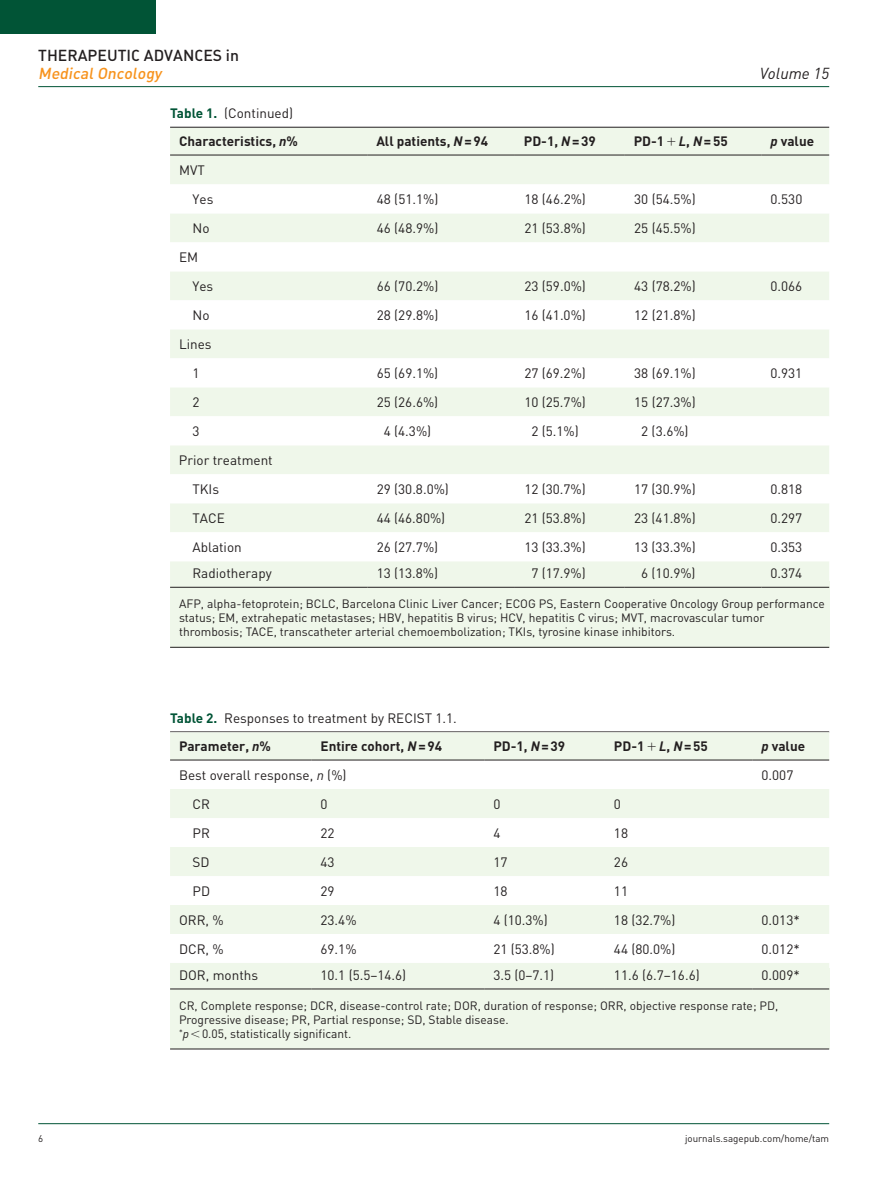
<style>
.page{position:relative;width:893px;height:1191px;background:#fff}
.page>*{position:absolute;margin:0;border:0;box-sizing:border-box;transform-origin:0 0}
.t1{font:15.75px "DIN Medium Alternate";color:#231f20}
.t2{font:italic 15.75px "DIN Medium Alternate";color:#f7931d}
.t3{font:italic 15.75px "DIN";color:#231f20}
.t4{font:13.5px/29px "DIN";color:#231f20}
.t5{font:700 13.5px "DIN";color:#231f20}
.t6{font:12px/14.2px "DIN";color:#231f20}
.t7{font:9.75px "DIN";color:#231f20}
.s1{font-weight:700;color:#015436}
.s2{font-style:italic}
.s3{font-weight:700}
.s4{font-weight:700;font-style:italic}
</style>
<div class="page">
<hr style="left:38px;top:86px;width:791px;height:1px;background:#015436">
<hr style="left:38px;top:1123px;width:791px;height:1px;background:#015436">
<div style="left:0;top:0;width:155px;height:34px;background:#015436"></div>
<div style="left:170px;top:581px;width:659px;height:66px;background:#eff7ea"></div>
<div style="left:170px;top:968px;width:659px;height:80px;background:#eff7ea"></div>
<hr style="left:170px;top:731px;width:659px;height:1px;background:#231f20">
<hr style="left:170px;top:1048px;width:659px;height:1px;background:#231f20">
<div style="left:170px;top:732px;width:659px;height:236px;background:#eff7ea"></div>
<svg style="left:170px;top:760px;width:659px;height:203px"></svg>
<hr style="left:170px;top:759px;width:142px;height:1px;background:#231f20">
<hr style="left:312px;top:759px;width:172px;height:1px;background:#231f20">
<hr style="left:484px;top:759px;width:121px;height:1px;background:#231f20">
<hr style="left:605px;top:759px;width:148px;height:1px;background:#231f20">
<hr style="left:753px;top:759px;width:76px;height:1px;background:#231f20">
<hr style="left:170px;top:988px;width:142px;height:1px;background:#231f20">
<hr style="left:312px;top:988px;width:172px;height:1px;background:#231f20">
<hr style="left:484px;top:988px;width:121px;height:1px;background:#231f20">
<hr style="left:605px;top:988px;width:148px;height:1px;background:#231f20">
<hr style="left:753px;top:988px;width:76px;height:1px;background:#231f20">
<hr style="left:170px;top:647px;width:659px;height:1px;background:#231f20">
<div style="left:170px;top:128px;width:659px;height:459px;background:#eff7ea"></div>
<svg style="left:170px;top:184px;width:659px;height:377px"></svg>
<hr style="left:170px;top:155px;width:197px;height:1px;background:#231f20">
<hr style="left:367px;top:155px;width:148px;height:1px;background:#231f20">
<hr style="left:515px;top:155px;width:110px;height:1px;background:#231f20">
<hr style="left:625px;top:155px;width:136px;height:1px;background:#231f20">
<hr style="left:761px;top:155px;width:68px;height:1px;background:#231f20">
<hr style="left:170px;top:587px;width:197px;height:1px;background:#231f20">
<hr style="left:367px;top:587px;width:148px;height:1px;background:#231f20">
<hr style="left:515px;top:587px;width:110px;height:1px;background:#231f20">
<hr style="left:625px;top:587px;width:136px;height:1px;background:#231f20">
<hr style="left:761px;top:587px;width:68px;height:1px;background:#231f20">
<hr style="left:170px;top:127px;width:659px;height:1px;background:#231f20">
<svg style="left:648px;top:742px;width:8px;height:8px"></svg>
<svg style="left:667px;top:138px;width:8px;height:8px"></svg>
<p class="t1" style="left:38px;top:45px;width:202px">THERAPEUTIC ADVANCES IN</p>
<p class="t2" style="left:38px;top:63px;width:125px">MedicalOncology</p>
<p class="t3" style="left:760px;top:63px;width:71px">Volume 15</p>
<p class="t4" style="left:170px;top:98px;width:125px"><span class="s1">Table 1.</span> (Continued)</p>
<p class="t5" style="left:179px;top:132px;width:120px">Characteristics, <span class="s2">n</span>%</p>
<p class="t5" style="left:376px;top:132px;width:113px">All patients, <span class="s2">N</span>=94</p>
<p class="t5" style="left:524px;top:132px;width:73px">PD-1, <span class="s2">N</span>=39</p>
<p class="t5" style="left:634px;top:132px;width:95px">PD-1 <span class="s2">L</span>, <span class="s2">N</span>=55</p>
<p class="t5" style="left:770px;top:132px;width:45px"><span class="s2">p</span> value</p>
<p class="t4" style="left:193px;top:156px;width:22px;text-indent:-13px">MVT<br>Yes</p>
<p class="t4" style="left:377px;top:185px;width:63px">48 (51.1%)</p>
<p class="t4" style="left:524px;top:185px;width:63px">18 (46.2%)</p>
<p class="t4" style="left:634px;top:185px;width:63px">30 (54.5%)</p>
<p class="t4" style="left:770px;top:185px;width:33px">0.530</p>
<p class="t4" style="left:193px;top:214px;width:19px">No</p>
<p class="t4" style="left:377px;top:214px;width:63px">46 (48.9%)</p>
<p class="t4" style="left:524px;top:214px;width:63px">21 (53.8%)</p>
<p class="t4" style="left:634px;top:214px;width:63px">25 (45.5%)</p>
<p class="t4" style="left:193px;top:243px;width:22px;text-indent:-14px">EM<br>Yes</p>
<p class="t4" style="left:377px;top:272px;width:63px">66 (70.2%)</p>
<p class="t4" style="left:524px;top:272px;width:63px">23 (59.0%)</p>
<p class="t4" style="left:634px;top:272px;width:63px">43 (78.2%)</p>
<p class="t4" style="left:770px;top:272px;width:33px">0.066</p>
<p class="t4" style="left:193px;top:301px;width:19px">No</p>
<p class="t4" style="left:377px;top:301px;width:63px">28 (29.8%)</p>
<p class="t4" style="left:524px;top:301px;width:63px">16 (41.0%)</p>
<p class="t4" style="left:634px;top:301px;width:63px">12 (21.8%)</p>
<p class="t4" style="left:179px;top:330px;width:34px;text-align:center">Lines<br>1</p>
<p class="t4" style="left:377px;top:359px;width:63px">65 (69.1%)</p>
<p class="t4" style="left:524px;top:359px;width:63px">27 (69.2%)</p>
<p class="t4" style="left:634px;top:359px;width:63px">38 (69.1%)</p>
<p class="t4" style="left:770px;top:359px;width:33px">0.931</p>
<p class="t4" style="left:192px;top:388px;width:9px">2</p>
<p class="t4" style="left:377px;top:388px;width:63px">25 (26.6%)</p>
<p class="t4" style="left:524px;top:388px;width:63px">10 (25.7%)</p>
<p class="t4" style="left:634px;top:388px;width:63px">15 (27.3%)</p>
<p class="t4" style="left:192px;top:417px;width:9px">3</p>
<p class="t4" style="left:384px;top:417px;width:49px">4 (4.3%)</p>
<p class="t4" style="left:531px;top:417px;width:49px">2 (5.1%)</p>
<p class="t4" style="left:641px;top:417px;width:49px">2 (3.6%)</p>
<p class="t4" style="left:192px;top:446px;width:82px;text-indent:-14px">Prior treatment<br>TKIs</p>
<p class="t4" style="left:377px;top:475px;width:74px">29 (30.8.0%)</p>
<p class="t4" style="left:524px;top:475px;width:63px">12 (30.7%)</p>
<p class="t4" style="left:634px;top:475px;width:63px">17 (30.9%)</p>
<p class="t4" style="left:770px;top:475px;width:33px">0.818</p>
<p class="t4" style="left:192px;top:504px;width:34px">TACE</p>
<p class="t4" style="left:377px;top:504px;width:70px">44 (46.80%)</p>
<p class="t4" style="left:524px;top:504px;width:63px">21 (53.8%)</p>
<p class="t4" style="left:634px;top:504px;width:63px">23 (41.8%)</p>
<p class="t4" style="left:770px;top:504px;width:33px">0.297</p>
<p class="t4" style="left:192px;top:533px;width:51px">Ablation</p>
<p class="t4" style="left:377px;top:533px;width:63px">26 (27.7%)</p>
<p class="t4" style="left:524px;top:533px;width:63px">13 (33.3%)</p>
<p class="t4" style="left:634px;top:533px;width:63px">13 (33.3%)</p>
<p class="t4" style="left:770px;top:533px;width:33px">0.353</p>
<p class="t4" style="left:192px;top:558px;width:81px">Radiotherapy</p>
<p class="t4" style="left:377px;top:558px;width:63px">13 (13.8%)</p>
<p class="t4" style="left:531px;top:558px;width:56px">7 (17.9%)</p>
<p class="t4" style="left:641px;top:558px;width:56px">6 (10.9%)</p>
<p class="t4" style="left:770px;top:558px;width:33px">0.374</p>
<p class="t6" style="left:179px;top:596px;width:647px">AFP, alpha-fetoprotein; BCLC, Barcelona Clinic Liver Cancer; ECOG PS, Eastern Cooperative Oncology Group performance status; EM, extrahepatic metastases; HBV, hepatitis B virus; HCV, hepatitis C virus; MVT, macrovascular tumor thrombosis; TACE, transcatheter arterial chemoembolization; TKIs, tyrosine kinase inhibitors.</p>
<p class="t4" style="left:179px;top:703px;width:279px;line-height:28.5px;text-indent:-9px"><span class="s1">Table 2.</span> Responses to treatment by RECIST 1.1.<br><span class="s3">Parameter,</span> <span class="s4">n</span><span class="s3">%</span></p>
<p class="t5" style="left:321px;top:737px;width:123px">Entire cohort, <span class="s2">N</span>=94</p>
<p class="t5" style="left:493px;top:737px;width:73px">PD-1, <span class="s2">N</span>=39</p>
<p class="t5" style="left:614px;top:737px;width:95px">PD-1 <span class="s2">L</span>, <span class="s2">N</span>=55</p>
<p class="t5" style="left:762px;top:737px;width:45px"><span class="s2">p</span> value</p>
<p class="t4" style="left:179px;top:760px;width:169px">Best overall response, <span class="s2">n</span> (%)</p>
<p class="t4" style="left:762px;top:760px;width:33px">0.007</p>
<p class="t4" style="left:193px;top:789px;width:19px">CR</p>
<p class="t4" style="left:321px;top:789px;width:9px">0</p>
<p class="t4" style="left:493px;top:789px;width:9px">0</p>
<p class="t4" style="left:614px;top:789px;width:9px">0</p>
<p class="t4" style="left:193px;top:818px;width:19px">PR</p>
<p class="t4" style="left:321px;top:818px;width:16px">22</p>
<p class="t4" style="left:493px;top:818px;width:9px">4</p>
<p class="t4" style="left:614px;top:818px;width:16px">18</p>
<p class="t4" style="left:193px;top:847px;width:19px">SD</p>
<p class="t4" style="left:321px;top:847px;width:16px">43</p>
<p class="t4" style="left:493px;top:847px;width:16px">17</p>
<p class="t4" style="left:614px;top:847px;width:16px">26</p>
<p class="t4" style="left:193px;top:876px;width:19px">PD</p>
<p class="t4" style="left:321px;top:876px;width:16px">29</p>
<p class="t4" style="left:493px;top:876px;width:16px">18</p>
<p class="t4" style="left:614px;top:876px;width:16px">11</p>
<p class="t4" style="left:179px;top:905px;width:46px">ORR, %</p>
<p class="t4" style="left:321px;top:905px;width:38px">23.4%</p>
<p class="t4" style="left:493px;top:905px;width:56px">4 (10.3%)</p>
<p class="t4" style="left:614px;top:905px;width:63px">18 (32.7%)</p>
<p class="t4" style="left:762px;top:905px;width:40px">0.013*</p>
<p class="t4" style="left:179px;top:934px;width:46px">DCR, %</p>
<p class="t4" style="left:321px;top:934px;width:38px">69.1%</p>
<p class="t4" style="left:493px;top:934px;width:63px">21 (53.8%)</p>
<p class="t4" style="left:614px;top:934px;width:63px">44 (80.0%)</p>
<p class="t4" style="left:762px;top:934px;width:40px">0.012*</p>
<p class="t4" style="left:179px;top:960px;width:81px">DOR, months</p>
<p class="t4" style="left:321px;top:960px;width:87px">10.1 (5.5–14.6)</p>
<p class="t4" style="left:493px;top:960px;width:62px">3.5 (0–7.1)</p>
<p class="t4" style="left:614px;top:960px;width:87px">11.6 (6.7–16.6)</p>
<p class="t4" style="left:762px;top:960px;width:40px">0.009*</p>
<p class="t6" style="left:179px;top:998px;width:601px">CR, Complete response; DCR, disease-control rate; DOR, duration of response; ORR, objective response rate; PD,<br>Progressive disease; PR, Partial response; SD, Stable disease.<br><sup>*</sup><span class="s2">p</span> 0.05, statistically significant.</p>
<p class="t7" style="left:38px;top:1132px;width:7px">6</p>
<p class="t7" style="left:685px;top:1132px;width:146px">journals.sagepub.com/home/tam</p>
</div>
